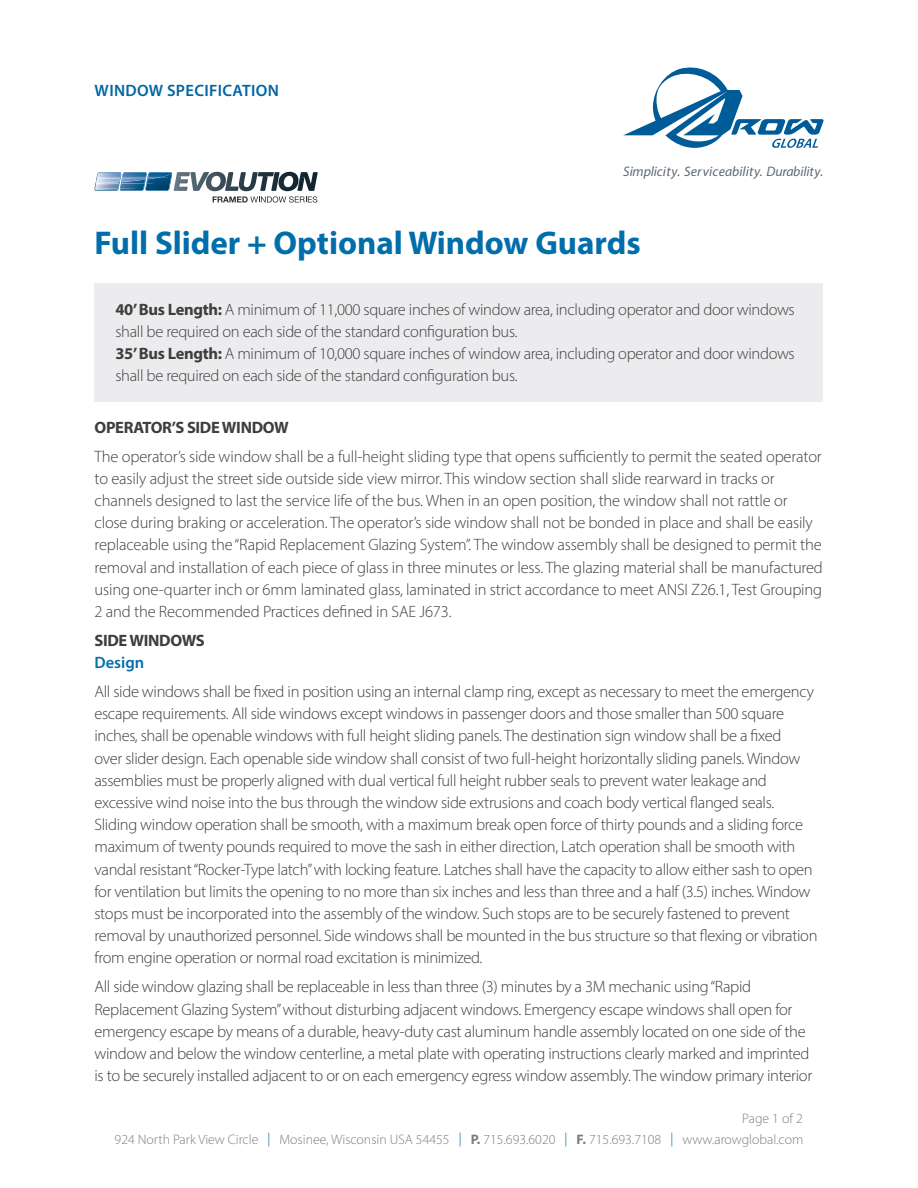
<style>
.page{position:relative;width:918px;height:1188px;background:#fff}
.page>*{position:absolute;margin:0;border:0;box-sizing:border-box;transform-origin:0 0}
.Heading_1{font:700 33px "Myriad Pro";color:#006eab}
.Body_1{font:300 16.5px/22.2px "Myriad Pro";letter-spacing:-.02em;color:#3e3e3f}
.Body_1-2{font:700 16.5px/22.2px "Myriad Pro";letter-spacing:-.02em;color:#3e3e3f}
.Heading_2{font:600 16.5px "Myriad Pro";letter-spacing:.02em;color:#0065a4}
.t1{font:300 13.8px/21.6px "Myriad Pro";color:#787e87;text-align:right}
.t2{font:italic 13.8px "Myriad Pro";color:#5f6a74}
.s1{font-weight:700}
.s2{font-weight:600;color:#006eab}
.s3{color:#0065a4}
</style>
<div class="page">
<div style="left:94px;top:284px;width:730px;height:118px;background:#ececee"></div>
<svg style="left:623px;top:68px;width:201px;height:80px"></svg>
<svg style="left:94px;top:172px;width:224px;height:31px"></svg>
<p class="Heading_2" style="left:95px;top:80px;width:186px">WINDOW SPECIFICATION</p>
<p class="t2" style="left:623px;top:163px;width:202px">Simplicity. Serviceability. Durability.</p>
<p class="Heading_1" style="left:94px;top:222px;width:548px">Full Slider + Optional Window Guards</p>
<p class="Body_1" style="left:116px;top:298px;width:681px"><span class="s1">40’ Bus Length:</span> A minimum of 11,000 square inches of window area, including operator and door windows shall be required on each side of the standard configuration bus.</p>
<p class="Body_1" style="left:116px;top:343px;width:681px"><span class="s1">35’ Bus Length:</span> A minimum of 10,000 square inches of window area, including operator and door windows shall be required on each side of the standard configuration bus.</p>
<p class="Body_1-2" style="left:94px;top:415px;width:196px">OPERATOR’S SIDE WINDOW</p>
<p class="Body_1" style="left:94px;top:445px;width:730px">The operator’s side window shall be a full-height sliding type that opens sufficiently to permit the seated operator to easily adjust the street side outside side view mirror. This window section shall slide rearward in tracks or channels designed to last the service life of the bus. When in an open position, the window shall not rattle or close during braking or acceleration. The operator’s side window shall not be bonded in place and shall be easily replaceable using the “Rapid Replacement Glazing System”. The window assembly shall be designed to permit the removal and installation of each piece of glass in three minutes or less. The glazing material shall be manufactured using one-quarter inch or 6mm laminated glass, laminated in strict accordance to meet ANSI Z26.1, Test Grouping 2 and the Recommended Practices defined in SAE J673.</p>
<p class="Body_1-2" style="left:94px;top:629px;width:112px">SIDE WINDOWS<br><span class="s2">Design</span></p>
<p class="Body_1" style="left:94px;top:680px;width:725px">All side windows shall be fixed in position using an internal clamp ring, except as necessary to meet the emergency escape requirements. All side windows except windows in passenger doors and those smaller than 500 square inches, shall be openable windows with full height sliding panels. The destination sign window shall be a fixed<br>over slider design. Each openable side window shall consist of two full-height horizontally sliding panels. Window assemblies must be properly aligned with dual vertical full height rubber seals to prevent water leakage and excessive wind noise into the bus through the window side extrusions and coach body vertical flanged seals.<br>Sliding window operation shall be smooth, with a maximum break open force of thirty pounds and a sliding force maximum of twenty pounds required to move the sash in either direction, Latch operation shall be smooth with vandal resistant “Rocker-Type latch” with locking feature. Latches shall have the capacity to allow either sash to open for ventilation but limits the opening to no more than six inches and less than three and a half (3.5) inches. Window stops must be incorporated into the assembly of the window. Such stops are to be securely fastened to prevent removal by unauthorized personnel. Side windows shall be mounted in the bus structure so that flexing or vibration from engine operation or normal road excitation is minimized.</p>
<p class="Body_1" style="left:94px;top:976px;width:719px">All side window glazing shall be replaceable in less than three (3) minutes by a 3M mechanic using “Rapid Replacement Glazing System” without disturbing adjacent windows. Emergency escape windows shall open for emergency escape by means of a durable, heavy-duty cast aluminum handle assembly located on one side of the window and below the window centerline, a metal plate with operating instructions clearly marked and imprinted is to be securely installed adjacent to or on each emergency egress window assembly. The window primary interior</p>
<p class="t1" style="left:115px;top:1107px;width:690px">Page 1 of 2<br>924 North Park View Circle <span class="s3">|</span> Mosinee, Wisconsin USA 54455 <span class="s3">|</span> <span class="s1">P.</span> 715.693.6020 <span class="s3">|</span> <span class="s1">F.</span> 715.693.7108 <span class="s3">|</span> www.arowglobal.com</p>
</div>
